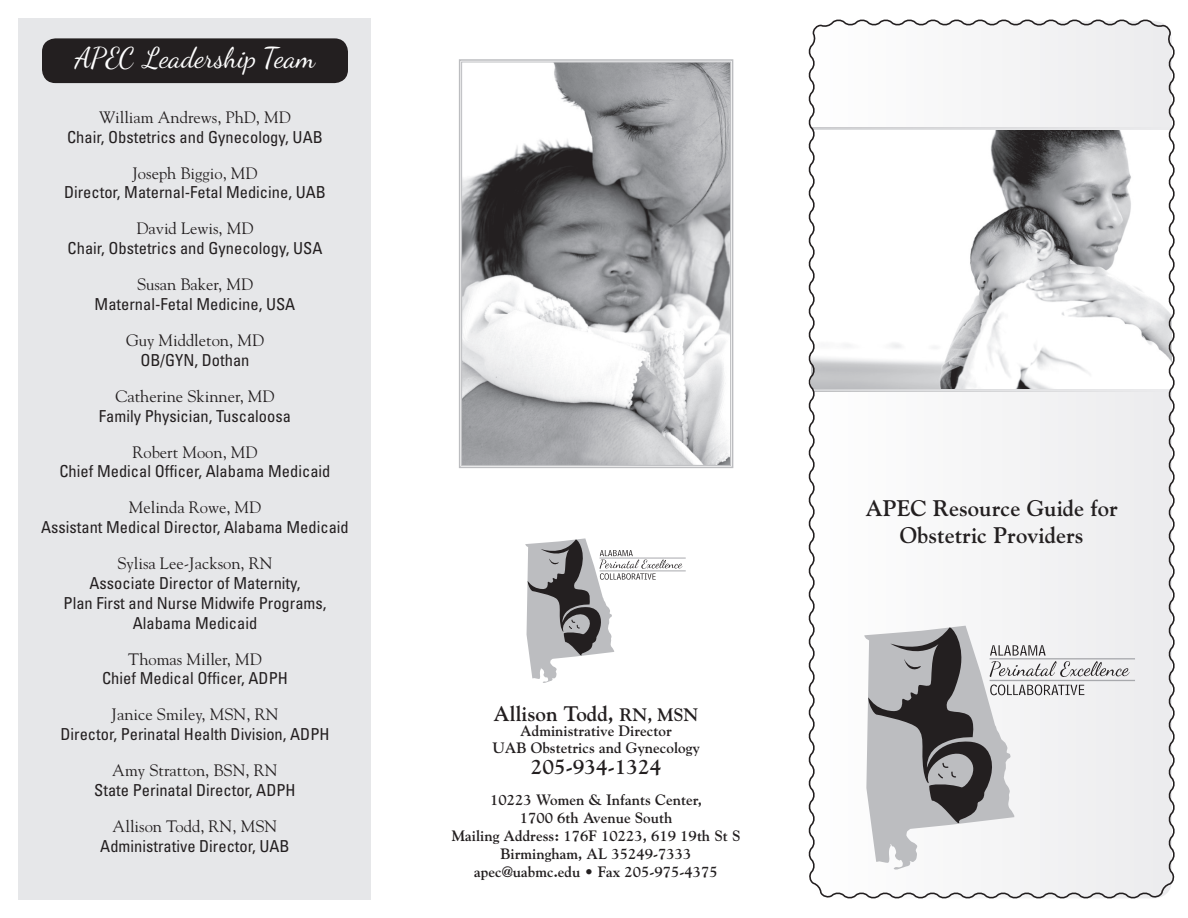
<style>
.page{position:relative;width:1188px;height:918px;background:#fff}
.page>*{position:absolute;margin:0;border:0;box-sizing:border-box;transform-origin:0 0}
.t1{font:28.5px "Dancing Script OT";color:#fff}
.t2{font:700 22.5px/27px "Goudy";color:#231f20;text-align:center}
.t3{font:700 21px "Goudy";color:#231f20}
.t4{font:condensed 16.5px/19.8px "Univers";color:#231f20;text-align:center}
.t5{font:16.5px "Goudy";color:#231f20}
.t6{font:700 15px/18px "Goudy";color:#231f20;text-align:center}
.s1{font-size:18px}
</style>
<div class="page">
<div style="left:19px;top:18px;width:352px;height:882px;background:#e6e7e9"></div>
<svg style="left:459px;top:59px;width:275px;height:409px"></svg>
<div style="left:461px;top:62px;width:270px;height:404px;border:1px solid #bcbdc0"></div>
<div style="left:42px;top:38px;width:306px;height:45px;background:#231f20;border-radius:14px"></div>
<svg style="left:808px;top:19px;width:367px;height:880px"></svg>
<svg style="left:864px;top:626px;width:266px;height:244px"></svg>
<hr style="left:990px;top:658px;width:145px;height:1px;background:#a8a9ad">
<hr style="left:990px;top:680px;width:145px;height:1px;background:#a8a9ad">
<svg style="left:525px;top:538px;width:157px;height:145px"></svg>
<hr style="left:600px;top:558px;width:86px;height:1px;background:#a8a9ad">
<hr style="left:600px;top:571px;width:86px;height:1px;background:#a8a9ad">
<h1 class="t1" style="left:74px;top:41px;width:243px">APEC Leadership Team</h1>
<p class="t5" style="left:99px;top:107px;width:193px">William Andrews, PhD, MD</p>
<p class="t4" style="left:67px;top:127px;width:257px">Chair, Obstetrics and Gynecology, UAB</p>
<p class="t5" style="left:132px;top:163px;width:127px">Joseph Biggio, MD</p>
<p class="t4" style="left:64px;top:182px;width:263px">Director, Maternal-Fetal Medicine, UAB</p>
<p class="t5" style="left:137px;top:218px;width:118px">David Lewis, MD</p>
<p class="t4" style="left:68px;top:238px;width:256px">Chair, Obstetrics and Gynecology, USA</p>
<p class="t5" style="left:137px;top:274px;width:117px">Susan Baker, MD</p>
<p class="t4" style="left:95px;top:294px;width:202px">Maternal-Fetal Medicine, USA</p>
<p class="t5" style="left:126px;top:330px;width:139px">Guy Middleton, MD</p>
<p class="t4" style="left:140px;top:350px;width:111px">OB/GYN, Dothan</p>
<p class="t5" style="left:115px;top:386px;width:161px">Catherine Skinner, MD</p>
<p class="t4" style="left:99px;top:406px;width:194px">Family Physician, Tuscaloosa</p>
<p class="t5" style="left:132px;top:442px;width:127px">Robert Moon, MD</p>
<p class="t4" style="left:59px;top:461px;width:273px">Chief Medical Officer, Alabama Medicaid</p>
<p class="t5" style="left:129px;top:497px;width:134px">Melinda Rowe, MD</p>
<p class="t4" style="left:41px;top:517px;width:309px">Assistant Medical Director, Alabama Medicaid</p>
<p class="t5" style="left:117px;top:553px;width:157px">Sylisa Lee-Jackson, RN</p>
<p class="t4" style="left:64px;top:573px;width:265px">Associate Director of Maternity,<br>Plan First and Nurse Midwife Programs,<br>Alabama Medicaid</p>
<p class="t5" style="left:128px;top:649px;width:135px">Thomas Miller, MD</p>
<p class="t4" style="left:102px;top:668px;width:187px">Chief Medical Officer, ADPH</p>
<p class="t5" style="left:112px;top:704px;width:168px">Janice Smiley, MSN, RN</p>
<p class="t4" style="left:60px;top:724px;width:271px">Director, Perinatal Health Division, ADPH</p>
<p class="t5" style="left:112px;top:760px;width:167px">Amy Stratton, BSN, RN</p>
<p class="t4" style="left:94px;top:780px;width:203px">State Perinatal Director, ADPH</p>
<p class="t5" style="left:113px;top:816px;width:166px">Allison Todd, RN, MSN</p>
<p class="t4" style="left:100px;top:836px;width:191px">Administrative Director, UAB</p>
<p class="t3" style="left:494px;top:701px;width:207px">Allison Todd, <span class="s1">RN, MSN</span></p>
<p class="t6" style="left:492px;top:723px;width:209px;line-height:16.5px">Administrative Director<br>UAB Obstetrics and Gynecology</p>
<p class="t3" style="left:531px;top:754px;width:132px">205-934-1324</p>
<p class="t6" style="left:452px;top:791px;width:290px">10223 Women &amp; Infants Center,<br>1700 6th Avenue South<br>Mailing Address: 176F 10223, 619 19th St S<br>Birmingham, AL 35249-7333 apec@uabmc.edu • Fax 205-975-4375</p>
<h2 class="t2" style="left:865px;top:494px;width:254px">APEC Resource Guide for<br>Obstetric Providers</h2>
</div>
